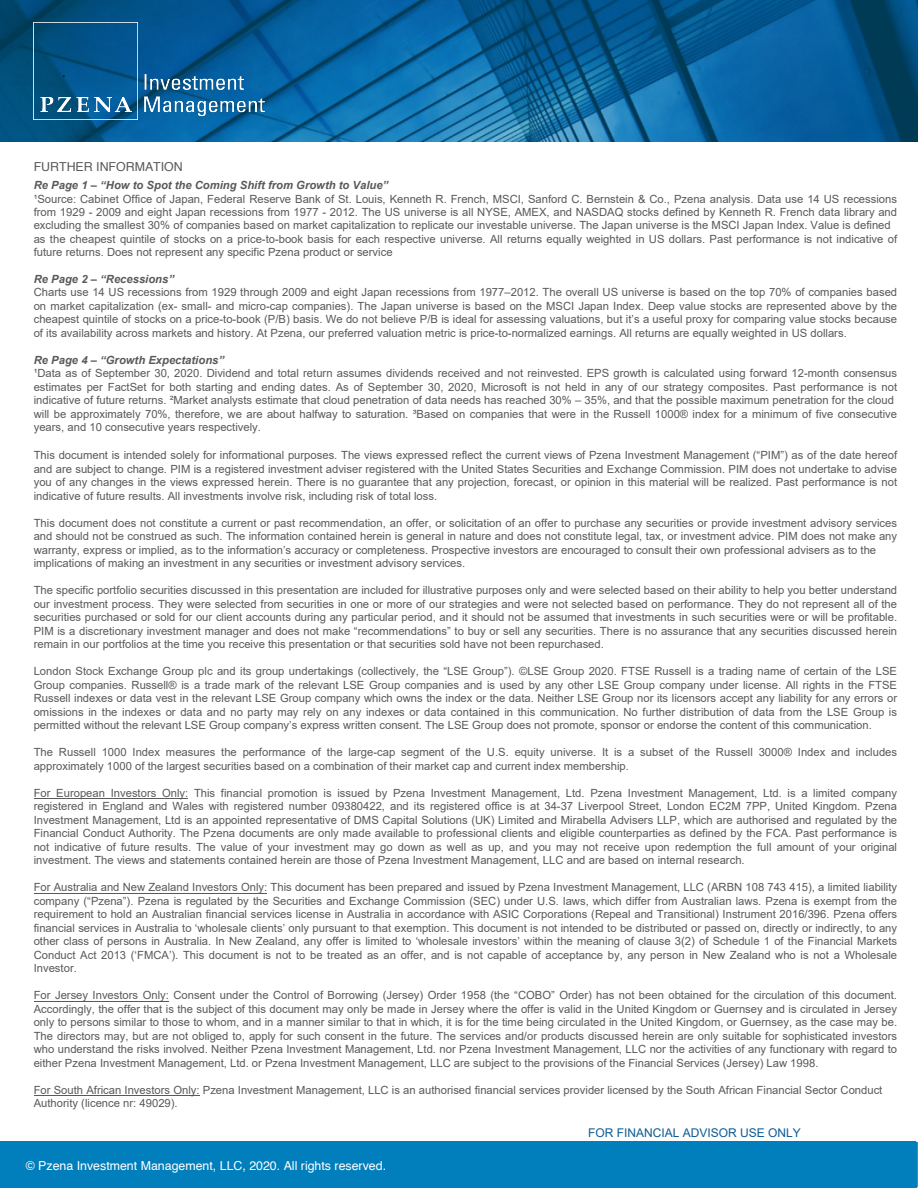
<style>
.page{position:relative;width:918px;height:1188px;background:#fff}
.page>*{position:absolute;margin:0;border:0;box-sizing:border-box;transform-origin:0 0}
.t1{font:12.3px "Helvetica";color:#fff}
.t2{font:12.3px "Helvetica";color:#58595b}
.t3{font:12px "Arial";color:#0d5c91}
.t4{font:11.25px/13.5px "Arial";color:#58595b;text-align:justify}
.t5{font:italic 700 11.25px "Arial";color:#58595b}
</style>
<div class="page">
<div style="left:0;top:1142px;width:915px;height:46px;background:#007fbc"></div>
<svg style="left:915px;top:1142px;width:3px;height:46px"></svg>
<img style="left:0;top:0;width:918px;height:142px">
<img style="left:34px;top:22px;width:230px;height:97px">
<hr style="left:34px;top:1096px;width:166px;height:1px;background:#58595b">
<hr style="left:34px;top:1001px;width:135px;height:1px;background:#58595b">
<hr style="left:34px;top:893px;width:233px;height:1px;background:#58595b">
<hr style="left:34px;top:798px;width:154px;height:1px;background:#58595b">
<p class="t2" style="left:34px;top:162px;width:151px">FURTHER INFORMATION</p>
<p class="t5" style="left:34px;top:178px;width:356px">Re Page 1 – “How to Spot the Coming Shift from Growth to Value”</p>
<p class="t4" style="left:34px;top:192px;width:865px;text-align:left">¹Source: Cabinet Office of Japan, Federal Reserve Bank of St. Louis, Kenneth R. French, MSCI, Sanford C. Bernstein &amp; Co., Pzena analysis. Data use 14 US recessions from 1929 - 2009 and eight Japan recessions from 1977 - 2012. The US universe is all NYSE, AMEX, and NASDAQ stocks defined by Kenneth R. French data library and excluding the smallest 30% of companies based on market capitalization to replicate our investable universe. The Japan universe is the MSCI Japan Index. Value is defined as the cheapest quintile of stocks on a price-to-book basis for each respective universe. All returns equally weighted in US dollars. Past performance is not indicative of future returns. Does not represent any specific Pzena product or service</p>
<p class="t5" style="left:34px;top:271px;width:142px">Re Page 2 – “Recessions”</p>
<p class="t4" style="left:34px;top:286px;width:865px">Charts use 14 US recessions from 1929 through 2009 and eight Japan recessions from 1977–2012. The overall US universe is based on the top 70% of companies based on market capitalization (ex- small- and micro-cap companies). The Japan universe is based on the MSCI Japan Index. Deep value stocks are represented above by the cheapest quintile of stocks on a price-to-book (P/B) basis. We do not believe P/B is ideal for assessing valuations, but it’s a useful proxy for comparing value stocks because of its availability across markets and history. At Pzena, our preferred valuation metric is price-to-normalized earnings. All returns are equally weighted in US dollars.</p>
<p class="t5" style="left:34px;top:352px;width:192px">Re Page 4 – “Growth Expectations”</p>
<p class="t4" style="left:34px;top:367px;width:865px;text-align:left">¹Data as of September 30, 2020. Dividend and total return assumes dividends received and not reinvested. EPS growth is calculated using forward 12-month consensus estimates per FactSet for both starting and ending dates. As of September 30, 2020, Microsoft is not held in any of our strategy composites. Past performance is not indicative of future returns. ²Market analysts estimate that cloud penetration of data needs has reached 30% – 35%, and that the possible maximum penetration for the cloud will be approximately 70%, therefore, we are about halfway to saturation. ³Based on companies that were in the Russell 1000® index for a minimum of five consecutive years, and 10 consecutive years respectively.</p>
<p class="t4" style="left:34px;top:449px;width:865px">This document is intended solely for informational purposes. The views expressed reflect the current views of Pzena Investment Management (“PIM”) as of the date hereof and are subject to change. PIM is a registered investment adviser registered with the United States Securities and Exchange Commission. PIM does not undertake to advise you of any changes in the views expressed herein. There is no guarantee that any projection, forecast, or opinion in this material will be realized. Past performance is not indicative of future results. All investments involve risk, including risk of total loss.</p>
<p class="t4" style="left:34px;top:516px;width:865px;text-align:left">This document does not constitute a current or past recommendation, an offer, or solicitation of an offer to purchase any securities or provide investment advisory services and should not be construed as such. The information contained herein is general in nature and does not constitute legal, tax, or investment advice. PIM does not make any warranty, express or implied, as to the information’s accuracy or completeness. Prospective investors are encouraged to consult their own professional advisers as to the implications of making an investment in any securities or investment advisory services.</p>
<p class="t4" style="left:34px;top:584px;width:865px">The specific portfolio securities discussed in this presentation are included for illustrative purposes only and were selected based on their ability to help you better understand our investment process. They were selected from securities in one or more of our strategies and were not selected based on performance. They do not represent all of the securities purchased or sold for our client accounts during any particular period, and it should not be assumed that investments in such securities were or will be profitable.<br>PIM is a discretionary investment manager and does not make “recommendations” to buy or sell any securities. There is no assurance that any securities discussed herein remain in our portfolios at the time you receive this presentation or that securities sold have not been repurchased.</p>
<p class="t4" style="left:34px;top:665px;width:865px">London Stock Exchange Group plc and its group undertakings (collectively, the “LSE Group”). ©LSE Group 2020. FTSE Russell is a trading name of certain of the LSE Group companies. Russell® is a trade mark of the relevant LSE Group companies and is used by any other LSE Group company under license. All rights in the FTSE Russell indexes or data vest in the relevant LSE Group company which owns the index or the data. Neither LSE Group nor its licensors accept any liability for any errors or omissions in the indexes or data and no party may rely on any indexes or data contained in this communication. No further distribution of data from the LSE Group is permitted without the relevant LSE Group company’s express written consent. The LSE Group does not promote, sponsor or endorse the content of this communication.</p>
<p class="t4" style="left:34px;top:746px;width:865px">The Russell 1000 Index measures the performance of the large-cap segment of the U.S. equity universe. It is a subset of the Russell 3000® Index and includes approximately 1000 of the largest securities based on a combination of their market cap and current index membership.</p>
<p class="t4" style="left:34px;top:786px;width:865px">For European Investors Only: This financial promotion is issued by Pzena Investment Management, Ltd. Pzena Investment Management, Ltd. is a limited company registered in England and Wales with registered number 09380422, and its registered office is at 34-37 Liverpool Street, London EC2M 7PP, United Kingdom. Pzena Investment Management, Ltd is an appointed representative of DMS Capital Solutions (UK) Limited and Mirabella Advisers LLP, which are authorised and regulated by the Financial Conduct Authority. The Pzena documents are only made available to professional clients and eligible counterparties as defined by the FCA. Past performance is not indicative of future results. The value of your investment may go down as well as up, and you may not receive upon redemption the full amount of your original investment. The views and statements contained herein are those of Pzena Investment Management, LLC and are based on internal research.</p>
<p class="t4" style="left:34px;top:881px;width:865px">For Australia and New Zealand Investors Only: This document has been prepared and issued by Pzena Investment Management, LLC (ARBN 108 743 415), a limited liability company (“Pzena”). Pzena is regulated by the Securities and Exchange Commission (SEC) under U.S. laws, which differ from Australian laws. Pzena is exempt from the requirement to hold an Australian financial services license in Australia in accordance with ASIC Corporations (Repeal and Transitional) Instrument 2016/396. Pzena offers financial services in Australia to ‘wholesale clients’ only pursuant to that exemption. This document is not intended to be distributed or passed on, directly or indirectly, to any other class of persons in Australia. In New Zealand, any offer is limited to ‘wholesale investors’ within the meaning of clause 3(2) of Schedule 1 of the Financial Markets Conduct Act 2013 (‘FMCA’). This document is not to be treated as an offer, and is not capable of acceptance by, any person in New Zealand who is not a Wholesale Investor.</p>
<p class="t4" style="left:34px;top:989px;width:865px">For Jersey Investors Only: Consent under the Control of Borrowing (Jersey) Order 1958 (the “COBO” Order) has not been obtained for the circulation of this document.<br>Accordingly, the offer that is the subject of this document may only be made in Jersey where the offer is valid in the United Kingdom or Guernsey and is circulated in Jersey only to persons similar to those to whom, and in a manner similar to that in which, it is for the time being circulated in the United Kingdom, or Guernsey, as the case may be.<br>The directors may, but are not obliged to, apply for such consent in the future. The services and/or products discussed herein are only suitable for sophisticated investors who understand the risks involved. Neither Pzena Investment Management, Ltd. nor Pzena Investment Management, LLC nor the activities of any functionary with regard to either Pzena Investment Management, Ltd. or Pzena Investment Management, LLC are subject to the provisions of the Financial Services (Jersey) Law 1998.</p>
<p class="t4" style="left:34px;top:1083px;width:850px">For South African Investors Only: Pzena Investment Management, LLC is an authorised financial services provider licensed by the South African Financial Sector Conduct<br>Authority (licence nr: 49029).</p>
<p class="t1" style="left:26px;top:1161px;width:362px">© Pzena Investment Management, LLC, 2020. All rights reserved.</p>
<p class="t3" style="left:588px;top:1124px;width:214px">FOR FINANCIAL ADVISOR USE ONLY</p>
</div>
